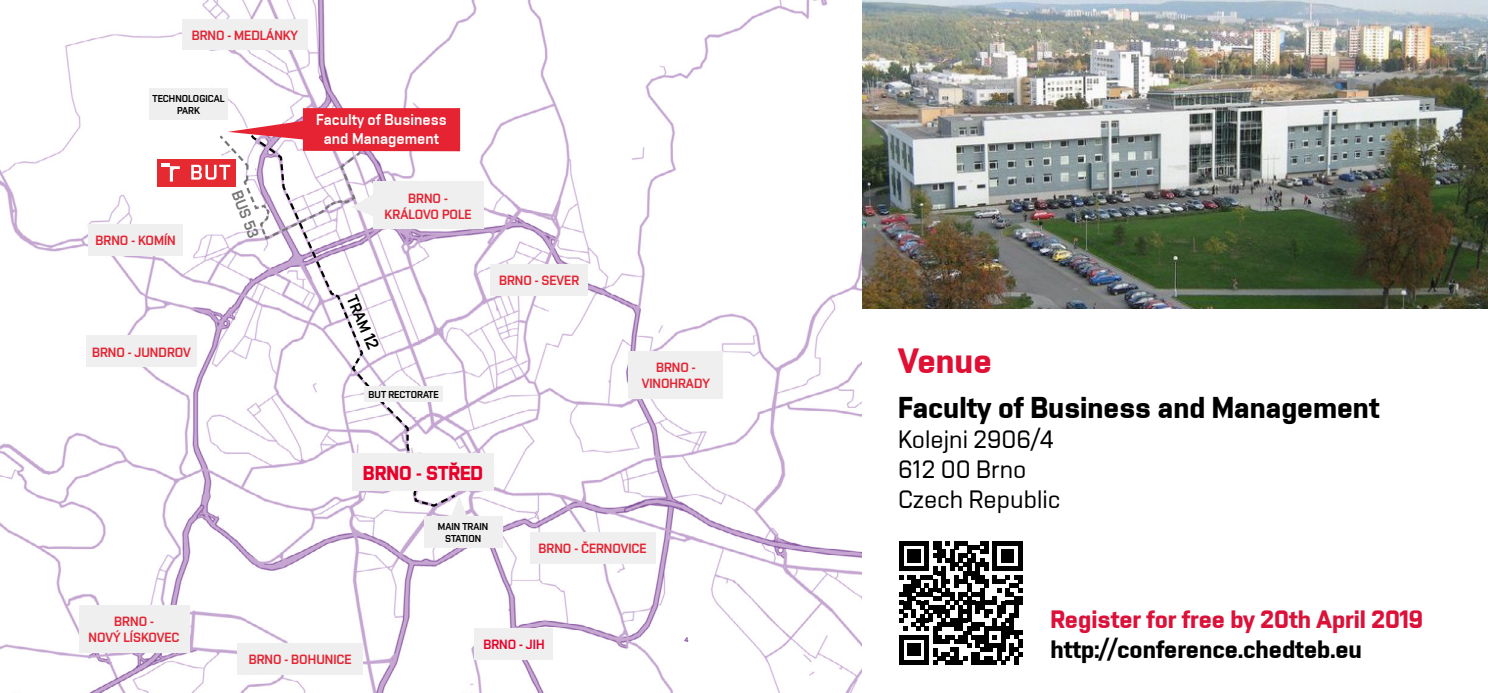
<style>
.page{position:relative;width:1488px;height:693px;background:#fff}
.page>*{position:absolute;margin:0;border:0;box-sizing:border-box;transform-origin:0 0}
.t1{font:700 35px "Vafle VUT";color:#e01034}
.t2{font:700 30px "Vafle VUT";color:#000}
.t3{font:25px/30px "Vafle Light VUT";color:#000}
.t4{font:700 25px "Vafle VUT";color:#dc113a}
.t5{font:700 25px "Vafle VUT";color:#000}
.t6{font:700 20px "Vafle VUT";color:#e8002a}
.t7{font:15.5px/18.8px "Vafle VUT";color:#fff;text-align:center}
.t8{font:15.5px "Vafle VUT";color:#000}
.t9{font:15.5px "Vafle VUT";color:#767676}
.t10{font:13.25px/16px "Vafle VUT";color:#e62332;text-align:center}
.t11{font:13.25px "Vafle VUT";color:#e8002a}
.t12{font:10px/12px "Vafle VUT";color:#000;text-align:center}
.t13{font:700 6.75px "Vafle VUT";color:#84519c}
.s1{font-size:17px}
</style>
<div class="page">
<img style="left:0;top:1px;width:862px;height:691px">
<svg style="left:245px;top:151px;width:213px;height:357px"></svg>
<div style="left:352px;top:453px;width:142px;height:37px;background:#efefef"></div>
<div style="left:89px;top:224px;width:94px;height:31px;background:#efefef"></div>
<div style="left:303px;top:108px;width:157px;height:43px;background:#e62332"></div>
<div style="left:373px;top:182px;width:110px;height:47px;background:#efefef"></div>
<div style="left:490px;top:264px;width:98px;height:31px;background:#efefef"></div>
<div style="left:629px;top:351px;width:94px;height:47px;background:#efefef"></div>
<div style="left:530px;top:532px;width:125px;height:31px;background:#efefef"></div>
<div style="left:475px;top:628px;width:78px;height:31px;background:#efefef"></div>
<div style="left:79px;top:605px;width:110px;height:47px;background:#efefef"></div>
<div style="left:237px;top:642px;width:126px;height:32px;background:#efefef"></div>
<div style="left:86px;top:336px;width:110px;height:31px;background:#efefef"></div>
<div style="left:182px;top:20px;width:125px;height:30px;background:#efefef"></div>
<div style="left:149px;top:88px;width:79px;height:32px;background:#efefef"></div>
<div style="left:157px;top:159px;width:27px;height:27px;background:#e62a32"></div>
<div style="left:185px;top:159px;width:51px;height:27px;background:#e62a32"></div>
<svg style="left:161px;top:163px;width:19px;height:18px"></svg>
<div style="left:364px;top:386px;width:79px;height:15px;background:#efefef"></div>
<div style="left:424px;top:516px;width:78px;height:32px;background:#efefef"></div>
<svg style="left:436px;top:495px;width:31px;height:21px"></svg>
<svg style="left:191px;top:120px;width:182px;height:169px"></svg>
<img style="left:862px;top:0;width:626px;height:309px">
<svg style="left:899px;top:541px;width:123px;height:123px"></svg>
<p class="t10" style="left:192px;top:27px;width:108px">BRNO - MEDLÁNKY</p>
<p class="t12" style="left:152px;top:92px;width:74px">TECHNOLOGICAL<br>PARK</p>
<p class="t10" style="left:96px;top:232px;width:82px">BRNO - KOMÍN</p>
<p class="t10" style="left:92px;top:344px;width:100px">BRNO - JUNDROV</p>
<p class="t9" style="left:245px;top:188px;width:51px;rotate:69deg">BUS 53</p>
<p class="t7" style="left:316px;top:110px;width:132px">Faculty of Business and Management</p>
<p class="t10" style="left:384px;top:190px;width:88px">BRNO -<br>KRÁLOVO POLE</p>
<p class="t8" style="left:359px;top:292px;width:59px;rotate:67deg">TRAM <span class="s1">12</span></p>
<p class="t12" style="left:369px;top:388px;width:72px">BUT RECTORATE</p>
<p class="t10" style="left:499px;top:272px;width:82px">BRNO - SEVER</p>
<p class="t10" style="left:641px;top:359px;width:70px">BRNO -<br>VINOHRADY</p>
<p class="t10" style="left:89px;top:613px;width:92px">BRNO -<br>NOVÝ LÍSKOVEC</p>
<h3 class="t6" style="left:363px;top:461px;width:122px">BRNO - STŘED</h3>
<p class="t12" style="left:438px;top:520px;width:52px">MAIN TRAIN<br>STATION</p>
<p class="t10" style="left:538px;top:540px;width:110px">BRNO - ČERNOVICE</p>
<p class="t11" style="left:483px;top:636px;width:63px">BRNO - JIH</p>
<p class="t13" style="left:684px;top:635px;width:6px">4</p>
<p class="t10" style="left:249px;top:651px;width:104px">BRNO - BOHUNICE</p>
<h1 class="t1" style="left:898px;top:340px;width:95px">Venue</h1>
<h2 class="t2" style="left:898px;top:390px;width:483px">Faculty of Business and Management</h2>
<h3 class="t3" style="left:898px;top:424px;width:164px">Kolejni 2906/4<br>612 00 Brno<br>Czech Republic</h3>
<h3 class="t4" style="left:1050px;top:604px;width:374px">Register for free by 20th April 2019</h3>
<h3 class="t5" style="left:1050px;top:634px;width:313px">http://conference.chedteb.eu</h3>
</div>
